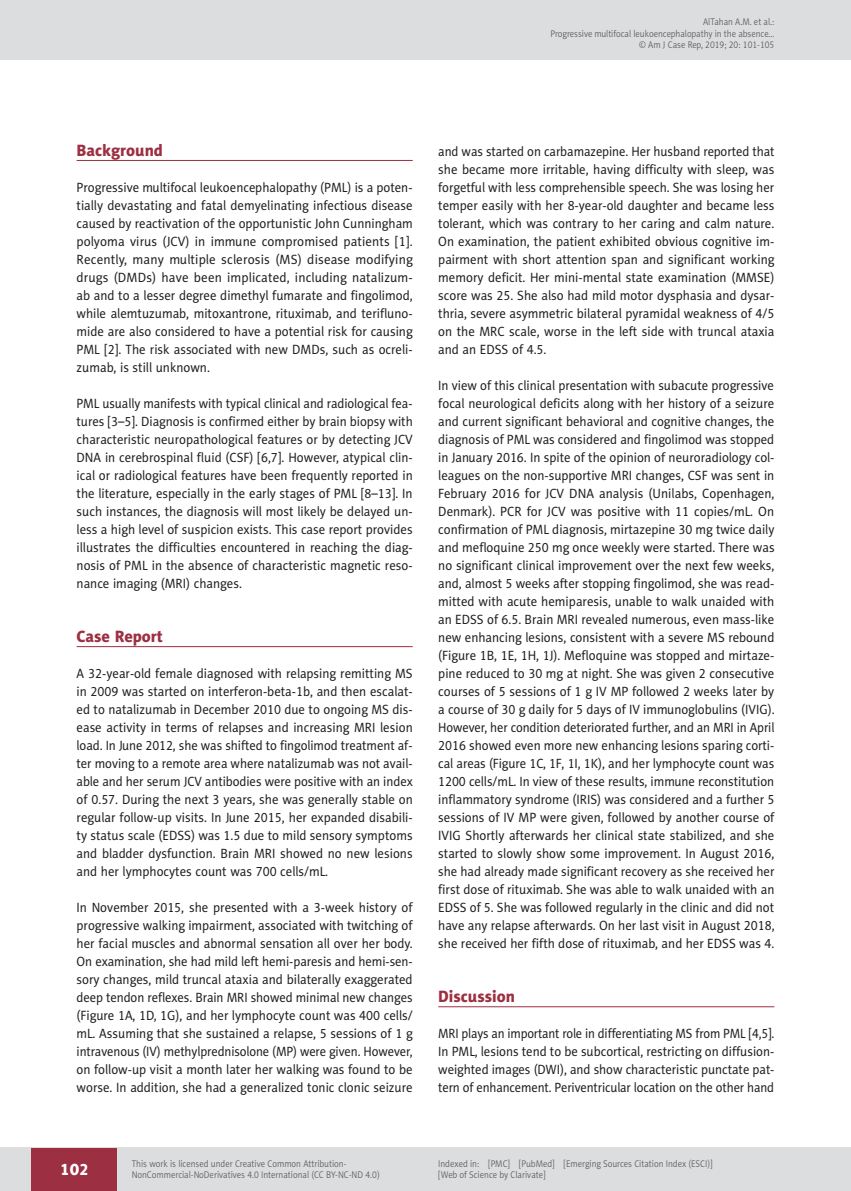
<style>
.page{position:relative;width:851px;height:1191px;background:#fff}
.page>*{position:absolute;margin:0;border:0;box-sizing:border-box;transform-origin:0 0}
.AJCR_Headline_1{font:16.5px "Naomi Sans EFN Heavy";color:#9d2f42}
.t1{font:16.5px "Naomi Sans EFN Heavy";color:#fff}
.AJCR_Body{font:13.5px/18px "Naomi Sans EFN";color:#231f20;text-align:justify;scale:.95 1}
.AJCR_Body-2{font:13.5px/18px "Naomi Sans EFN";color:#231f20;text-align:justify;scale:.94 1}
.AJCR_Body-3{font:13.5px/18px "Naomi Sans EFN";color:#231f20;text-align:justify;scale:.92 1}
.AJCR_pagina_zywa{font:9.75px/11.2px "Naomi Sans EFN Light";color:#57585a;scale:.9 1}
.AJCR_pagina_sygnatur{font:9.75px "Naomi Sans EFN Light";color:#57585a;scale:.9 1}
</style>
<div class="page">
<hr style="left:77px;top:160px;width:335px;height:1px;background:#9d2f42">
<hr style="left:77px;top:646px;width:335px;height:1px;background:#9d2f42">
<hr style="left:438px;top:1006px;width:336px;height:1px;background:#9d2f42">
<div style="left:0;top:1148px;width:850px;height:43px;background:#dcdddf"></div>
<div style="left:32px;top:1147px;width:85px;height:43px;background:#9d2f42"></div>
<div style="left:0;top:0;width:850px;height:60px;background:#dcdddf"></div>
<hr style="left:850px;top:0;width:1px;height:60px;background:#dcdddf">
<p class="AJCR_pagina_zywa" style="left:550px;top:16px;width:250px;text-align:right">AlTahan A.M. et al.:<br>Progressive multifocal leukoencephalopathy in the absence…</p>
<p class="AJCR_pagina_sygnatur" style="left:639px;top:39px;width:152px">© Am J Case Rep, 2019; 20: 101-105</p>
<p class="AJCR_Headline_1" style="left:77px;top:140px;width:88px">Background</p>
<p class="AJCR_Body" style="left:77px;top:178px;width:355px">Progressive multifocal leukoencephalopathy (PML) is a poten&shy;tially devastating and fatal demyelinating infectious disease caused by reactivation of the opportunistic John Cunningham polyoma virus (JCV) in immune compromised patients [1].<br>Recently, many multiple sclerosis (MS) disease modifying drugs (DMDs) have been implicated, including natalizum&shy;ab and to a lesser degree dimethyl fumarate and fingolimod, while alemtuzumab, mitoxantrone, rituximab, and terifluno&shy;mide are also considered to have a potential risk for causing PML [2]. The risk associated with new DMDs, such as ocreli&shy;zumab, is still unknown.</p>
<p class="AJCR_Body-2" style="left:77px;top:394px;width:359px">PML usually manifests with typical clinical and radiological fea&shy;tures [3–5]. Diagnosis is confirmed either by brain biopsy with characteristic neuropathological features or by detecting JCV DNA in cerebrospinal fluid (CSF) [6,7]. However, atypical clin&shy;ical or radiological features have been frequently reported in the literature, especially in the early stages of PML [8–13]. In such instances, the diagnosis will most likely be delayed un&shy;less a high level of suspicion exists. This case report provides illustrates the difficulties encountered in reaching the diag&shy;nosis of PML in the absence of characteristic magnetic reso&shy;nance imaging (MRI) changes.</p>
<p class="AJCR_Headline_1" style="left:77px;top:626px;width:88px">Case Report</p>
<p class="AJCR_Body" style="left:77px;top:664px;width:355px">A 32-year-old female diagnosed with relapsing remitting MS in 2009 was started on interferon-beta-1b, and then escalat&shy;ed to natalizumab in December 2010 due to ongoing MS dis&shy;ease activity in terms of relapses and increasing MRI lesion load. In June 2012, she was shifted to fingolimod treatment af&shy;ter moving to a remote area where natalizumab was not avail&shy;able and her serum JCV antibodies were positive with an index of 0.57. During the next 3 years, she was generally stable on regular follow-up visits. In June 2015, her expanded disabili&shy;ty status scale (EDSS) was 1.5 due to mild sensory symptoms and bladder dysfunction. Brain MRI showed no new lesions and her lymphocytes count was 700 cells/mL.</p>
<p class="AJCR_Body" style="left:77px;top:898px;width:355px">In November 2015, she presented with a 3-week history of progressive walking impairment, associated with twitching of her facial muscles and abnormal sensation all over her body.<br>On examination, she had mild left hemi-paresis and hemi-sen&shy;sory changes, mild truncal ataxia and bilaterally exaggerated deep tendon reflexes. Brain MRI showed minimal new changes (Figure 1A, 1D, 1G), and her lymphocyte count was 400 cells/ mL. Assuming that she sustained a relapse, 5 sessions of 1 g intravenous (IV) methylprednisolone (MP) were given. However, on follow-up visit a month later her walking was found to be worse. In addition, she had a generalized tonic clonic seizure</p>
<p class="AJCR_Body-2" style="left:438px;top:142px;width:359px">and was started on carbamazepine. Her husband reported that she became more irritable, having difficulty with sleep, was forgetful with less comprehensible speech. She was losing her temper easily with her 8-year-old daughter and became less tolerant, which was contrary to her caring and calm nature.<br>On examination, the patient exhibited obvious cognitive im&shy;pairment with short attention span and significant working memory deficit. Her mini-mental state examination (MMSE) score was 25. She also had mild motor dysphasia and dysar&shy;thria, severe asymmetric bilateral pyramidal weakness of 4/5 on the MRC scale, worse in the left side with truncal ataxia and an EDSS of 4.5.</p>
<p class="AJCR_Body" style="left:438px;top:376px;width:355px">In view of this clinical presentation with subacute progressive focal neurological deficits along with her history of a seizure and current significant behavioral and cognitive changes, the diagnosis of PML was considered and fingolimod was stopped in January 2016. In spite of the opinion of neuroradiology col&shy;leagues on the non-supportive MRI changes, CSF was sent in February 2016 for JCV DNA analysis (Unilabs, Copenhagen, Denmark). PCR for JCV was positive with 11 copies/mL. On confirmation of PML diagnosis, mirtazepine 30 mg twice daily and mefloquine 250 mg once weekly were started. There was no significant clinical improvement over the next few weeks, and, almost 5 weeks after stopping fingolimod, she was read&shy;mitted with acute hemiparesis, unable to walk unaided with an EDSS of 6.5. Brain MRI revealed numerous, even mass-like new enhancing lesions, consistent with a severe MS rebound (Figure 1B, 1E, 1H, 1J). Mefloquine was stopped and mirtaze&shy;pine reduced to 30 mg at night. She was given 2 consecutive courses of 5 sessions of 1 g IV MP followed 2 weeks later by a course of 30 g daily for 5 days of IV immunoglobulins (IVIG).<br>However, her condition deteriorated further, and an MRI in April 2016 showed even more new enhancing lesions sparing corti&shy;cal areas (Figure 1C, 1F, 1I, 1K), and her lymphocyte count was 1200 cells/mL. In view of these results, immune reconstitution inflammatory syndrome (IRIS) was considered and a further 5 sessions of IV MP were given, followed by another course of IVIG Shortly afterwards her clinical state stabilized, and she started to slowly show some improvement. In August 2016, she had already made significant recovery as she received her first dose of rituximab. She was able to walk unaided with an EDSS of 5. She was followed regularly in the clinic and did not have any relapse afterwards. On her last visit in August 2018, she received her fifth dose of rituximab, and her EDSS was 4.</p>
<p class="AJCR_Headline_1" style="left:438px;top:986px;width:78px">Discussion</p>
<p class="AJCR_Body-3" style="left:438px;top:1024px;width:367px">MRI plays an important role in differentiating MS from PML [4,5].<br>In PML, lesions tend to be subcortical, restricting on diffusion&shy;weighted images (DWI), and show characteristic punctate pat&shy;tern of enhancement. Periventricular location on the other hand</p>
<p class="t1" style="left:60px;top:1159px;width:30px">102</p>
<p class="AJCR_pagina_zywa" style="left:132px;top:1158px;width:277px">This work is licensed under Creative Common Attribution-<br>NonCommercial-NoDerivatives 4.0 International (CC BY-NC-ND 4.0)</p>
<p class="AJCR_pagina_zywa" style="left:438px;top:1158px;width:306px">Indexed in: [PMC] [PubMed] [Emerging Sources Citation Index (ESCI)] [Web of Science by Clarivate]</p>
</div>
